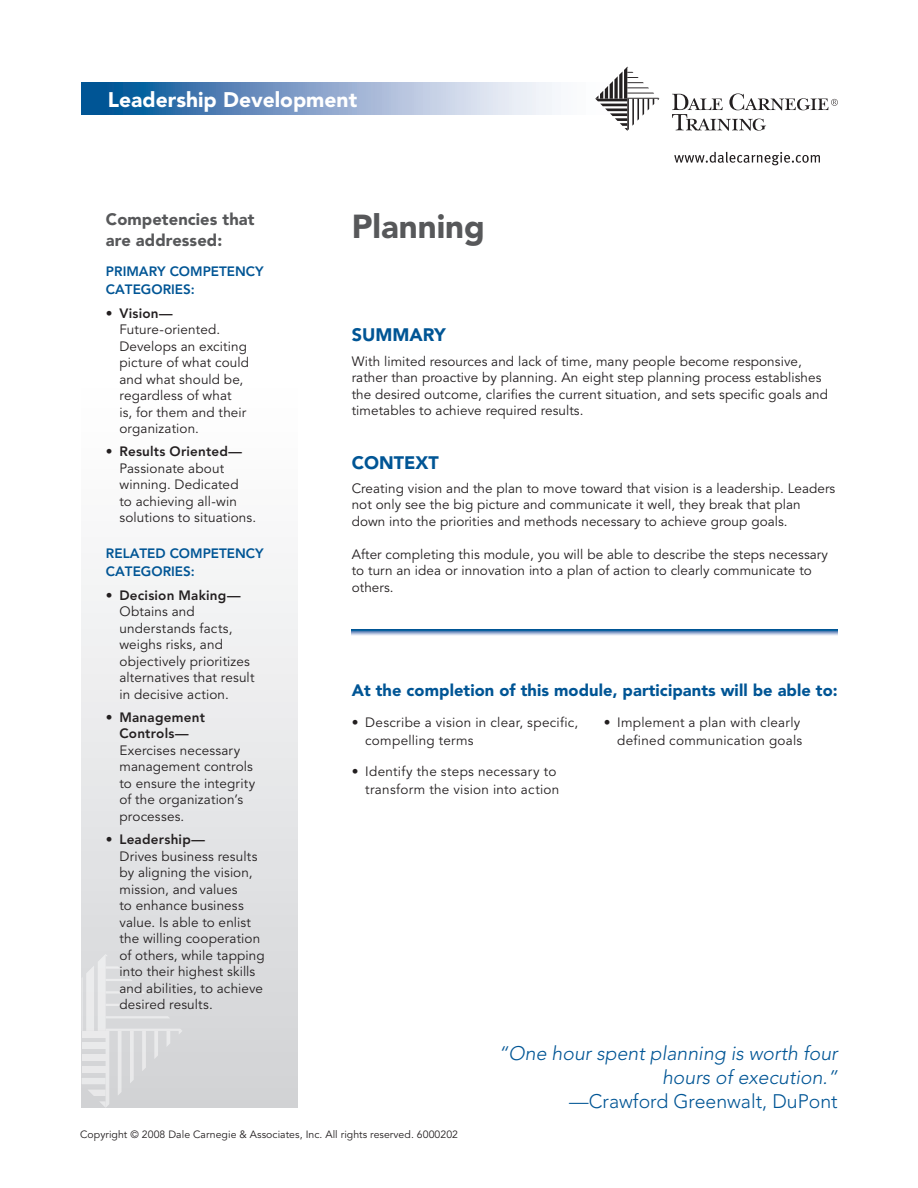
<style>
.page{position:relative;width:918px;height:1188px;background:#fff}
.page>*{position:absolute;margin:0;border:0;box-sizing:border-box;transform-origin:0 0}
.t1{font:900 33px "Avenir";color:#57585a}
.t2{font:900 21px "Avenir";color:#fff}
.t3{font:italic 300 19.5px/24px "Avenir";color:#005595;text-align:right}
.t4{font:300 19.5px "Avenir";color:#005595}
.t5{font:900 18px "Avenir";color:#005595}
.t6{font:900 16.5px "Avenir";letter-spacing:.005em;color:#005595}
.t7{font:900 16.5px/21px "Avenir";letter-spacing:.005em;color:#57585a}
.t8{font:13.5px/16.5px "Avenir";letter-spacing:.005em;color:#231f20}
.t9{font:800 13.5px/16.5px "Avenir";letter-spacing:.02em;color:#231f20;text-align:center}
.t10{font:800 13.5px/18px "Avenir";color:#005595}
.t11{font:10.5px "Avenir";letter-spacing:.005em;color:#231f20}
</style>
<div class="page">
<div style="left:82px;top:82px;width:216px;height:1026px;background:linear-gradient(to bottom,#fff,#d5d6d9)"></div>
<svg style="left:82px;top:83px;width:578px;height:32px;background:#8baacd"></svg>
<svg style="left:82px;top:954px;width:100px;height:154px;background:#dadbdd"></svg>
<svg style="left:595px;top:67px;width:64px;height:64px"></svg>
<svg style="left:672px;top:93px;width:166px;height:38px"></svg>
<svg style="left:674px;top:152px;width:146px;height:13px"></svg>
<svg style="left:352px;top:629px;width:486px;height:7px;background:#7aa0c7"></svg>
<h2 class="t2" style="left:108px;top:87px;width:251px">Leadership Development</h2>
<p class="t7" style="left:106px;top:208px;width:150px">Competencies that are addressed:</p>
<p class="t10" style="left:106px;top:263px;width:159px">Primary Competency<br>Categories:</p>
<p class="t9" style="left:106px;top:305px;width:68px">• Vision—</p>
<p class="t8" style="left:119px;top:321px;width:131px">Future-oriented.<br>Develops an exciting picture of what could and what should be, regardless of what<br>is, for them and their organization.</p>
<p class="t9" style="left:106px;top:443px;width:138px">• Results Oriented—</p>
<p class="t8" style="left:119px;top:460px;width:138px">Passionate about winning. Dedicated<br>to achieving all-win solutions to situations.</p>
<p class="t10" style="left:106px;top:544px;width:159px">Related Competency<br>Categories:</p>
<p class="t9" style="left:106px;top:586px;width:136px">• Decision Making—</p>
<p class="t8" style="left:119px;top:603px;width:136px">Obtains and understands facts, weighs risks, and objectively prioritizes alternatives that result in decisive action.</p>
<p class="t9" style="left:106px;top:709px;width:100px">• Management<br>Controls—</p>
<p class="t8" style="left:119px;top:742px;width:137px">Exercises necessary management controls to ensure the integrity of the organization’s processes.</p>
<p class="t9" style="left:106px;top:831px;width:101px">• Leadership—</p>
<p class="t8" style="left:119px;top:848px;width:147px">Drives business results by aligning the vision, mission, and values<br>to enhance business value. Is able to enlist the willing cooperation of others, while tapping into their highest skills and abilities, to achieve desired results.</p>
<h1 class="t1" style="left:352px;top:206px;width:135px">Planning</h1>
<h3 class="t5" style="left:352px;top:324px;width:95px">SUMMARY</h3>
<p class="t8" style="left:352px;top:353px;width:478px">With limited resources and lack of time, many people become responsive, rather than proactive by planning. An eight step planning process establishes the desired outcome, clarifies the current situation, and sets specific goals and timetables to achieve required results.</p>
<h3 class="t5" style="left:352px;top:451px;width:88px">CONTEXT</h3>
<p class="t8" style="left:352px;top:480px;width:485px">Creating vision and the plan to move toward that vision is a leadership. Leaders not only see the big picture and communicate it well, they break that plan down into the priorities and methods necessary to achieve group goals.</p>
<p class="t8" style="left:352px;top:546px;width:478px">After completing this module, you will be able to describe the steps necessary to turn an idea or innovation into a plan of action to clearly communicate to others.</p>
<p class="t6" style="left:352px;top:680px;width:487px">At the completion of this module, participants will be able to:</p>
<p class="t8" style="left:365px;top:713px;width:215px;line-height:18px;text-indent:-14px">• Describe a vision in clear, specific, compelling terms</p>
<p class="t8" style="left:352px;top:763px;width:209px;line-height:18px;text-align:right">• Identify the steps necessary to transform the vision into action</p>
<p class="t8" style="left:604px;top:713px;width:200px;line-height:18px;text-align:right">• Implement a plan with clearly defined communication goals</p>
<h3 class="t3" style="left:498px;top:1041px;width:341px">“One hour spent planning is worth four hours of execution.”</h3>
<h3 class="t4" style="left:569px;top:1089px;width:270px">—Crawford Greenwalt, DuPont</h3>
<p class="t11" style="left:80px;top:1128px;width:379px">Copyright © 2008 Dale Carnegie &amp; Associates, Inc. All rights reserved. 6000202</p>
</div>
